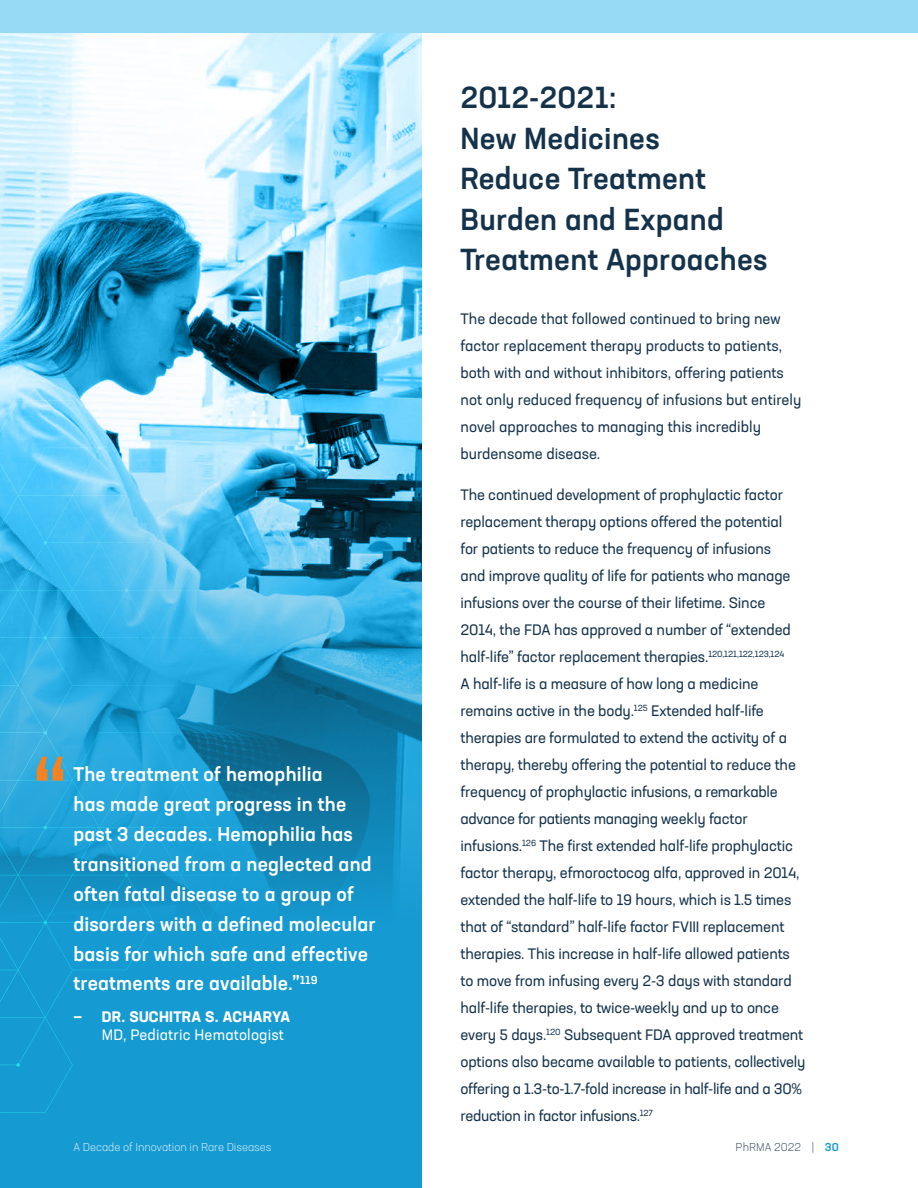
<style>
.page{position:relative;width:918px;height:1188px;background:#fff}
.page>*{position:absolute;margin:0;border:0;box-sizing:border-box;transform-origin:0 0}
.Body_Copy{font:500 90px "Neusa Next Pro";color:#f58222}
.t1{font:500 30px/40.5px "Neusa Next Pro";letter-spacing:.01em;color:#15324b}
.t2{font:500 19.5px/30px "Neusa Next Pro";letter-spacing:.01em;color:#fff}
.Body_Copy-2{font:15px/27px "Neusa Next Pro";letter-spacing:-.01em;color:#15324b}
.Quote_Title{font:15px "Neusa Next Pro";letter-spacing:.01em;color:#fff}
.Quote_Name{font:700 15px "Neusa Next Pro";letter-spacing:.02em;color:#fff}
.t3{font:300 11.25px "Neusa Next Pro";color:#fff}
.t4{font:300 11.25px "Neusa Next Pro";color:#15324b}
.s1{font-weight:500;color:#159ad1}
</style>
<div class="page">
<div style="left:0;top:0;width:918px;height:33px;background:#97daf5"></div>
<img style="left:0;top:33px;width:422px;height:75px">
<svg style="left:0;top:108px;width:422px;height:1080px;background:#57abcf"></svg>
<svg style="left:0;top:400px;width:316px;height:788px;background:#5db3d7"></svg>
<svg style="left:0;top:446px;width:290px;height:742px;background:#2aa4d7"></svg>
<p class="Body_Copy" style="left:33px;top:737px;width:37px">“</p>
<p class="t2" style="left:73px;top:758px;width:304px">The treatment of hemophilia<br>has made great progress in the past 3 decades. Hemophilia has transitioned from a neglected and often fatal disease to a group of disorders with a defined molecular basis for which safe and effective treatments are available.”<sup>119</sup></p>
<p class="Quote_Name" style="left:73px;top:1007px;width:218px">— DR. SUCHITRA S. ACHARYA</p>
<p class="Quote_Title" style="left:102px;top:1025px;width:183px">MD, Pediatric Hematologist</p>
<p class="t3" style="left:73px;top:1140px;width:200px">A Decade of Innovation in Rare Diseases</p>
<h1 class="t1" style="left:460px;top:77px;width:308px">2012-2021:<br>New Medicines<br>Reduce Treatment<br>Burden and Expand<br>Treatment Approaches</h1>
<p class="Body_Copy-2" style="left:460px;top:305px;width:342px">The decade that followed continued to bring new factor replacement therapy products to patients, both with and without inhibitors, offering patients not only reduced frequency of infusions but entirely novel approaches to managing this incredibly burdensome disease.</p>
<p class="Body_Copy-2" style="left:460px;top:481px;width:346px">The continued development of prophylactic factor replacement therapy options offered the potential<br>for patients to reduce the frequency of infusions<br>and improve quality of life for patients who manage infusions over the course of their lifetime. Since<br>2014, the FDA has approved a number of “extended half-life” factor replacement therapies.<sup>120,121,122,123,124<br></sup>A half-life is a measure of how long a medicine remains active in the body.<sup>125</sup> Extended half-life therapies are formulated to extend the activity of a therapy, thereby offering the potential to reduce the frequency of prophylactic infusions, a remarkable advance for patients managing weekly factor infusions.<sup>126</sup> The first extended half-life prophylactic factor therapy, efmoroctocog alfa, approved in 2014, extended the half-life to 19 hours, which is 1.5 times that of “standard” half-life factor FVIII replacement therapies. This increase in half-life allowed patients to move from infusing every 2-3 days with standard half-life therapies, to twice-weekly and up to once every 5 days.<sup>120</sup> Subsequent FDA approved treatment options also became available to patients, collectively offering a 1.3-to-1.7-fold increase in half-life and a 30% reduction in factor infusions.<sup>127</sup></p>
<p class="t4" style="left:736px;top:1140px;width:105px">PhRMA 2022 | <span class="s1">30</span></p>
</div>
